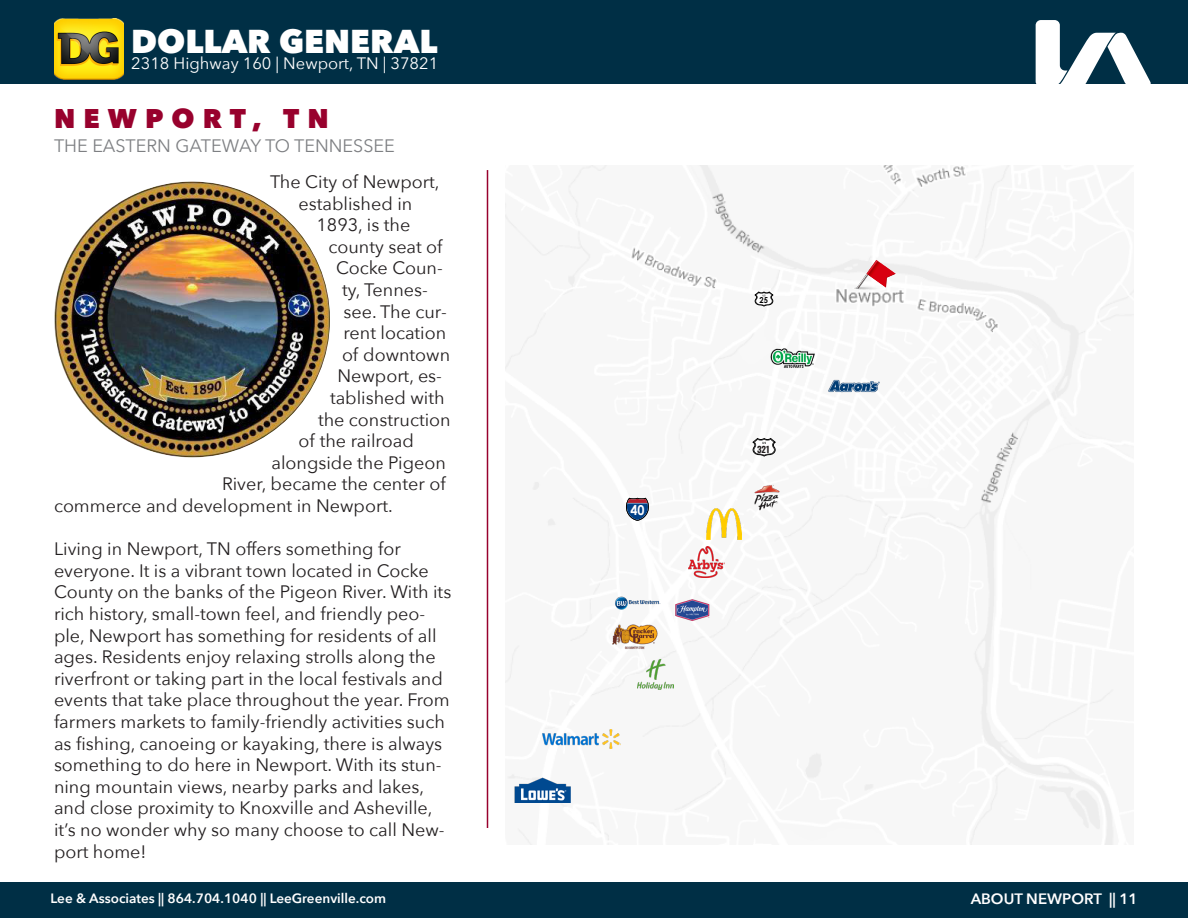
<style>
.page{position:relative;width:1188px;height:918px;background:#fff}
.page>*{position:absolute;margin:0;border:0;box-sizing:border-box;transform-origin:0 0}
.t1{font:800 33px "Avenir Next";color:#fff}
.t2{font:800 27px "Avenir Next";letter-spacing:.3em;color:#98012d}
.t3{font:18px/21.6px "Avenir Next";color:#231f20}
.t4{font:18px "Avenir Next";color:#7e8083}
.t5{font:16.5px "Avenir Next";color:#fff}
.t6{font:600 15px "Avenir Next";color:#fff}
.t7{font:700 13.65px "Century Gothic";color:#fff;scale:.92 1}
.t8{font:600 13.5px "Avenir Next";color:#fff}
.t9{font:700 8.85px "Oswald";color:#231f20}
.t10{font:700 8.25px "Century Gothic";color:#000;scale:.92 1}
</style>
<div class="page">
<div style="left:0;top:0;width:1188px;height:84px;background:#002f45"></div>
<img style="left:54px;top:18px;width:70px;height:62px">
<svg style="left:1036px;top:20px;width:115px;height:64px"></svg>
<div style="left:0;top:882px;width:1188px;height:36px;background:#002f45"></div>
<img style="left:54px;top:182px;width:276px;height:276px;border-radius:138px">
<hr style="left:487px;top:170px;width:1px;height:658px;background:#98012d">
<img style="left:506px;top:165px;width:628px;height:679px">
<svg style="left:755px;top:292px;width:18px;height:14px"></svg>
<svg style="left:626px;top:498px;width:22px;height:22px"></svg>
<svg style="left:753px;top:438px;width:22px;height:18px"></svg>
<img style="left:706px;top:509px;width:36px;height:31px">
<img style="left:689px;top:547px;width:35px;height:30px">
<img style="left:603px;top:616px;width:71px;height:34px">
<img style="left:542px;top:730px;width:78px;height:18px">
<img style="left:514px;top:777px;width:56px;height:26px">
<img style="left:749px;top:484px;width:36px;height:28px">
<img style="left:828px;top:372px;width:52px;height:29px">
<img style="left:767px;top:344px;width:51px;height:29px">
<img style="left:637px;top:660px;width:37px;height:29px">
<img style="left:613px;top:590px;width:48px;height:27px">
<img style="left:674px;top:598px;width:36px;height:23px">
<img style="left:852px;top:286px;width:34px;height:4px">
<svg style="left:856px;top:260px;width:40px;height:29px"></svg>
<h1 class="t1" style="left:131px;top:21px;width:308px">DOLLAR GENERAL</h1>
<p class="t5" style="left:131px;top:49px;width:309px">2318 Highway 160 | Newport, TN | 37821</p>
<p class="t2" style="left:54px;top:101px;width:276px">NEWPORT, TN</p>
<p class="t4" style="left:54px;top:130px;width:342px">THE EASTERN GATEWAY TO TENNESSEE</p>
<p class="t3" style="left:270px;top:170px;width:171px">The City of Newport,</p>
<p class="t3" style="left:298px;top:192px;width:115px">established in</p>
<p class="t3" style="left:316px;top:213px;width:95px">1893, is the</p>
<p class="t3" style="left:328px;top:235px;width:116px">county seat of</p>
<p class="t3" style="left:336px;top:257px;width:108px">Cocke Coun-</p>
<p class="t3" style="left:342px;top:278px;width:87px">ty, Tennes-</p>
<p class="t3" style="left:344px;top:300px;width:105px">see. The cur-</p>
<p class="t3" style="left:344px;top:321px;width:104px">rent location</p>
<p class="t3" style="left:342px;top:343px;width:110px">of downtown</p>
<p class="t3" style="left:338px;top:365px;width:106px">Newport, es-</p>
<p class="t3" style="left:330px;top:386px;width:116px">tablished with</p>
<p class="t3" style="left:318px;top:408px;width:134px">the construction</p>
<p class="t3" style="left:298px;top:429px;width:117px">of the railroad</p>
<p class="t3" style="left:272px;top:451px;width:176px">alongside the Pigeon</p>
<p class="t3" style="left:222px;top:473px;width:225px">River, became the center of</p>
<p class="t3" style="left:54px;top:494px;width:340px">commerce and development in Newport.</p>
<p class="t3" style="left:54px;top:537px;width:399px">Living in Newport, TN offers something for everyone. It is a vibrant town located in Cocke County on the banks of the Pigeon River. With its rich history, small-town feel, and friendly peo&shy;ple, Newport has something for residents of all ages. Residents enjoy relaxing strolls along the riverfront or taking part in the local festivals and events that take place throughout the year. From farmers markets to family-friendly activities such as fishing, canoeing or kayaking, there is always something to do here in Newport. With its stun&shy;ning mountain views, nearby parks and lakes, and close proximity to Knoxville and Asheville, it’s no wonder why so many choose to call New&shy;port home!</p>
<p class="t7" style="left:630px;top:500px;width:17px">40</p>
<p class="t10" style="left:760px;top:294px;width:11px">25</p>
<p class="t9" style="left:757px;top:444px;width:14px">321</p>
<p class="t8" style="left:51px;top:886px;width:337px">Lee &amp; Associates || 864.704.1040 || LeeGreenville.com</p>
<p class="t6" style="left:971px;top:886px;width:169px">ABOUT NEWPORT || 11</p>
</div>
